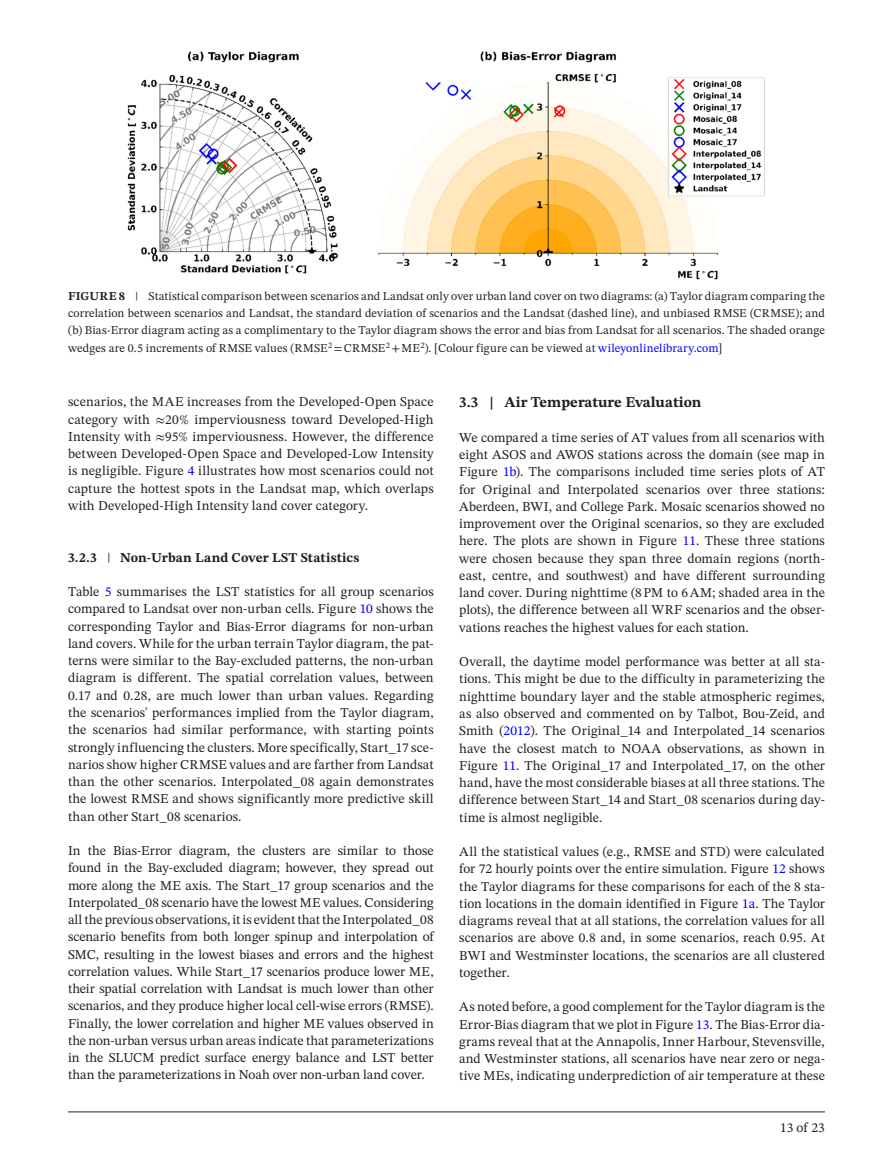
<style>
.page{position:relative;width:893px;height:1174px;background:#fff}
.page>*{position:absolute;margin:0;border:0;box-sizing:border-box;transform-origin:0 0}
.t1{font:700 15px "STIX Two Text";color:#231f20}
.t2{font:13.5px/17.2px "STIX Two Text";letter-spacing:.005em;color:#231f20;text-align:justify}
.t3{font:700 13.5px "STIX Two Text";letter-spacing:.01em;color:#231f20}
.t4{font:12px/17.2px "STIX Two Text";letter-spacing:.015em;color:#231f20;text-align:justify}
.s1{font-weight:700}
.s2{color:#00f}
.s3{font-family:"STIX"}
.s4{font-weight:400}
</style>
<div class="page">
<hr style="left:68px;top:1111px;width:757px;height:1px;background:#231f20">
<img style="left:127px;top:51px;width:638px;height:229px">
<p class="t4" style="left:68px;top:287px;width:758px"><span class="s1">FIGURE 8</span> | Statistical comparison between scenarios and Landsat only over urban land cover on two diagrams: (a) Taylor diagram comparing the correlation between scenarios and Landsat, the standard deviation of scenarios and the Landsat (dashed line), and unbiased RMSE (CRMSE); and (b) Bias-Error diagram acting as a complimentary to the Taylor diagram shows the error and bias from Landsat for all scenarios. The shaded orange wedges are 0.5 increments of RMSE values (RMSE<sup>2</sup> =CRMSE<sup>2</sup> +ME<sup>2</sup>). [Colour figure can be viewed at <span class="s2">wileyonlinelibrary.com</span>]</p>
<p class="t2" style="left:68px;top:393px;width:367px">scenarios, the MAE increases from the Developed-Open Space category with <span class="s3">≈</span>20% imperviousness toward Developed-High Intensity with <span class="s3">≈</span>95% imperviousness. However, the difference between Developed-Open Space and Developed-Low Intensity is negligible. Figure <span class="s2">4</span> illustrates how most scenarios could not capture the hottest spots in the Landsat map, which overlaps with Developed-High Intensity land cover category.</p>
<p class="t3" style="left:68px;top:547px;width:293px">3.2.3 <span class="s4">|</span> Non-Urban Land Cover LST Statistics</p>
<p class="t2" style="left:68px;top:583px;width:367px">Table <span class="s2">5</span> summarises the LST statistics for all group scenarios compared to Landsat over non-urban cells. Figure <span class="s2">10</span> shows the corresponding Taylor and Bias-Error diagrams for non-urban land covers. While for the urban terrain Taylor diagram, the pat&shy;terns were similar to the Bay-excluded patterns, the non-urban diagram is different. The spatial correlation values, between 0.17 and 0.28, are much lower than urban values. Regarding the scenarios' performances implied from the Taylor diagram, the scenarios had similar performance, with starting points strongly influencing the clusters. More specifically, Start_17 sce&shy;narios show higher CRMSE values and are farther from Landsat than the other scenarios. Interpolated_08 again demonstrates the lowest RMSE and shows significantly more predictive skill than other Start_08 scenarios.</p>
<p class="t2" style="left:68px;top:842px;width:367px">In the Bias-Error diagram, the clusters are similar to those found in the Bay-excluded diagram; however, they spread out more along the ME axis. The Start_17 group scenarios and the Interpolated_08 scenario have the lowest ME values. Considering all the previous observations, it is evident that the Interpolated_08 scenario benefits from both longer spinup and interpolation of SMC, resulting in the lowest biases and errors and the highest correlation values. While Start_17 scenarios produce lower ME, their spatial correlation with Landsat is much lower than other scenarios, and they produce higher local cell-wise errors (RMSE).<br>Finally, the lower correlation and higher ME values observed in the non-urban versus urban areas indicate that parameterizations in the SLUCM predict surface energy balance and LST better than the parameterizations in Noah over non-urban land cover.</p>
<p class="t1" style="left:459px;top:391px;width:244px">3.3 | Air Temperature Evaluation</p>
<p class="t2" style="left:459px;top:428px;width:367px">We compared a time series of AT values from all scenarios with eight ASOS and AWOS stations across the domain (see map in Figure <span class="s2">1b</span>). The comparisons included time series plots of AT for Original and Interpolated scenarios over three stations:<br>Aberdeen, BWI, and College Park. Mosaic scenarios showed no improvement over the Original scenarios, so they are excluded here. The plots are shown in Figure <span class="s2">11</span>. These three stations were chosen because they span three domain regions (north&shy;east, centre, and southwest) and have different surrounding land cover. During nighttime (8PM to 6AM; shaded area in the plots), the difference between all WRF scenarios and the obser&shy;vations reaches the highest values for each station.</p>
<p class="t2" style="left:459px;top:653px;width:367px">Overall, the daytime model performance was better at all sta&shy;tions. This might be due to the difficulty in parameterizing the nighttime boundary layer and the stable atmospheric regimes, as also observed and commented on by Talbot, Bou-Zeid, and Smith (<span class="s2">2012</span>). The Original_14 and Interpolated_14 scenarios have the closest match to NOAA observations, as shown in Figure <span class="s2">11</span>. The Original_17 and Interpolated_17, on the other hand, have the most considerable biases at all three stations. The difference between Start_14 and Start_08 scenarios during day&shy;time is almost negligible.</p>
<p class="t2" style="left:459px;top:843px;width:367px">All the statistical values (e.g., RMSE and STD) were calculated for 72 hourly points over the entire simulation. Figure <span class="s2">12</span> shows the Taylor diagrams for these comparisons for each of the 8 sta&shy;tion locations in the domain identified in Figure <span class="s2">1a</span>. The Taylor diagrams reveal that at all stations, the correlation values for all scenarios are above 0.8 and, in some scenarios, reach 0.95. At BWI and Westminster locations, the scenarios are all clustered together.</p>
<p class="t2" style="left:459px;top:998px;width:367px">As noted before, a good complement for the Taylor diagram is the Error-Bias diagram that we plot in Figure <span class="s2">13</span>. The Bias-Error dia&shy;grams reveal that at the Annapolis, Inner Harbour, Stevensville, and Westminster stations, all scenarios have near zero or nega&shy;tive MEs, indicating underprediction of air temperature at these</p>
<p class="t2" style="left:780px;top:1119px;width:46px">13 of 23</p>
</div>
